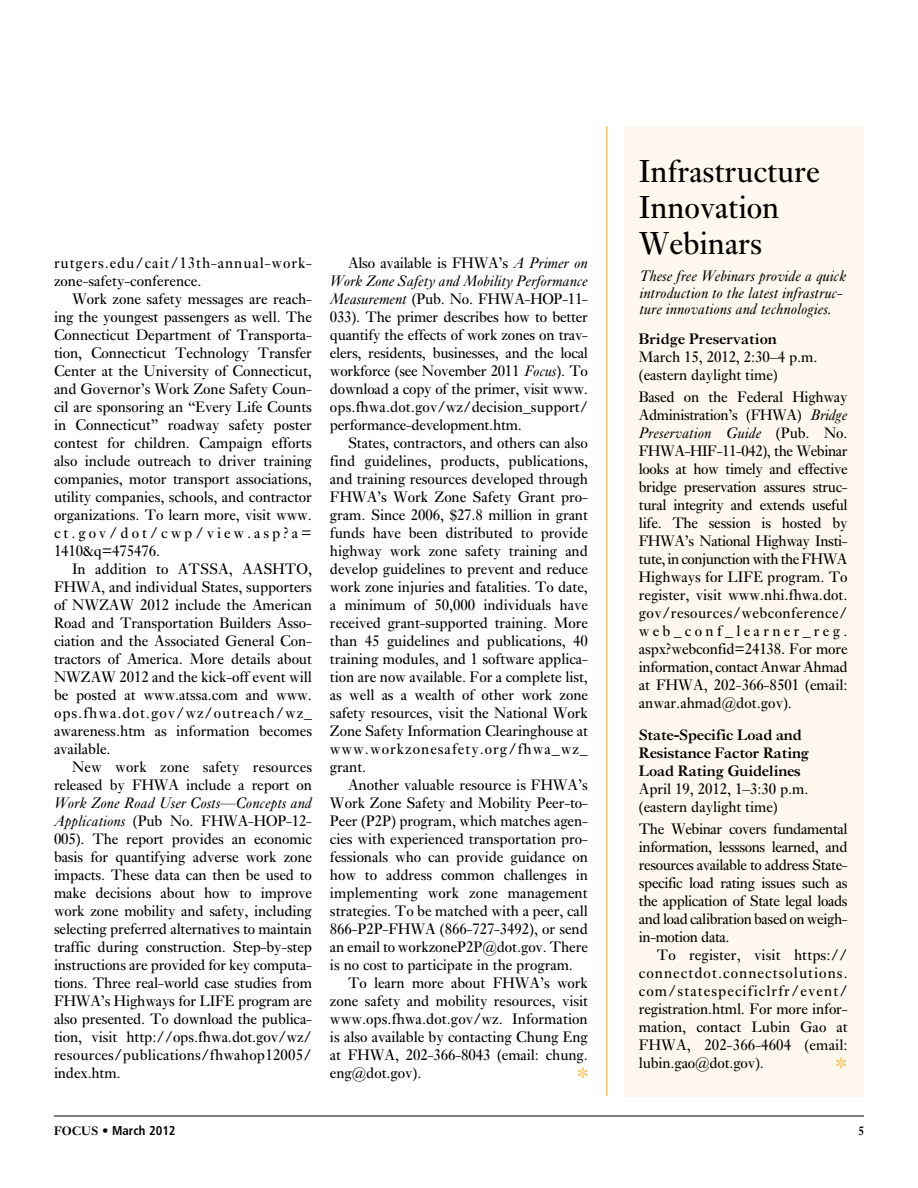
<style>
.page{position:relative;width:918px;height:1188px;background:#fff}
.page>*{position:absolute;margin:0;border:0;box-sizing:border-box;transform-origin:0 0}
.t1{font:33px/36px "Ehrhardt";letter-spacing:-.005em;color:#000}
.t2{font:15.75px/18px "Ehrhardt";letter-spacing:-.005em;color:#000;text-align:justify}
.t3{font:italic 15.75px/16.5px "Ehrhardt";letter-spacing:-.01em;color:#000}
.t4{font:600 15.75px/18px "Ehrhardt";letter-spacing:-.015em;color:#000}
.t5{font:15.75px/18px "Ehrhardt";letter-spacing:.06em;color:#000}
.t6{font:700 condensed 12.75px "Frutiger";color:#000}
.t7{font:600 12.75px "Ehrhardt";color:#000}
.s1{font-style:italic}
.s2{font-family:"Ehrhardt";font-weight:600;font-stretch:normal}
</style>
<div class="page">
<hr style="left:54px;top:1116px;width:810px;height:1px;background:#000">
<hr style="left:606px;top:126px;width:2px;height:970px;background:#fdbe57">
<div style="left:624px;top:126px;width:240px;height:970px;background:#fff8ee"></div>
<p class="t5" style="left:54px;top:254px;width:260px">rutgers.edu/cait/13th-annual-work&shy;zone-safety-conference.</p>
<p class="t2" style="left:54px;top:290px;width:260px;text-indent:18px">Work zone safety messages are reach&shy;ing the youngest passengers as well. The Connecticut Department of Transporta&shy;tion, Connecticut Technology Transfer Center at the University of Connecticut, and Governor’s Work Zone Safety Coun&shy;cil are sponsoring an “Every Life Counts in Connecticut” roadway safety poster contest for children. Campaign efforts also include outreach to driver training companies, motor transport associations, utility companies, schools, and contractor organizations. To learn more, visit www. ct.gov/dot/cwp/view.asp?a= 1410&amp;q=475476.</p>
<p class="t2" style="left:54px;top:560px;width:260px;text-indent:18px">In addition to ATSSA, AASHTO, FHWA, and individual States, supporters of NWZAW 2012 include the American Road and Transportation Builders Asso&shy;ciation and the Associated General Con&shy;tractors of America. More details about NWZAW 2012 and the kick-off event will be posted at www.atssa.com and www. ops.fhwa.dot.gov/wz/outreach/wz_ awareness.htm as information becomes available.</p>
<p class="t2" style="left:54px;top:758px;width:260px;text-align:right">New work zone safety resources released by FHWA include a report on</p>
<p class="t2" style="left:54px;top:794px;width:260px"><span class="s1">Work Zone Road User Costs—Concepts and Applications</span> (Pub No. FHWA-HOP-12- 005). The report provides an economic basis for quantifying adverse work zone impacts. These data can then be used to make decisions about how to improve work zone mobility and safety, including selecting preferred alternatives to maintain traffic during construction. Step-by-step instructions are provided for key computa&shy;tions. Three real-world case studies from FHWA’s Highways for LIFE program are also presented. To download the publica&shy;tion, visit http://ops.fhwa.dot.gov/wz/ resources/publications/fhwahop12005/ index.htm.</p>
<p class="t2" style="left:330px;top:254px;width:260px;text-indent:18px">Also available is FHWA’s <span class="s1">A Primer on Work Zone Safety and Mobility Performance Measurement</span> (Pub. No. FHWA-HOP-11- 033). The primer describes how to better quantify the effects of work zones on trav&shy;elers, residents, businesses, and the local workforce (see November 2011 <span class="s1">Focus</span>). To download a copy of the primer, visit www. ops.fhwa.dot.gov/wz/decision_support/ performance-development.htm.</p>
<p class="t2" style="left:330px;top:434px;width:260px;text-indent:18px">States, contractors, and others can also find guidelines, products, publications, and training resources developed through FHWA’s Work Zone Safety Grant pro&shy;gram. Since 2006, $27.8 million in grant funds have been distributed to provide highway work zone safety training and develop guidelines to prevent and reduce work zone injuries and fatalities. To date, a minimum of 50,000 individuals have received grant-supported training. More than 45 guidelines and publications, 40 training modules, and 1 software applica&shy;tion are now available. For a complete list, as well as a wealth of other work zone safety resources, visit the National Work Zone Safety Information Clearinghouse at www.workzonesafety.org/fhwa_wz_ grant.</p>
<p class="t2" style="left:348px;top:776px;width:241px">Another valuable resource is FHWA’s</p>
<p class="t2" style="left:330px;top:794px;width:260px">Work Zone Safety and Mobility Peer-to-</p>
<p class="t2" style="left:330px;top:812px;width:260px">Peer (P2P) program, which matches agen-</p>
<p class="t2" style="left:330px;top:830px;width:259px">cies with experienced transportation pro-</p>
<p class="t2" style="left:330px;top:848px;width:259px">fessionals who can provide guidance on</p>
<p class="t2" style="left:330px;top:866px;width:259px">how to address common challenges in</p>
<p class="t2" style="left:330px;top:884px;width:259px">implementing work zone management</p>
<p class="t2" style="left:330px;top:902px;width:259px">strategies. To be matched with a peer, call</p>
<p class="t2" style="left:330px;top:920px;width:260px">866-P2P-FHWA (866-727-3492), or send</p>
<p class="t2" style="left:330px;top:938px;width:260px">an email to workzoneP2P@dot.gov. There</p>
<p class="t2" style="left:330px;top:956px;width:245px">is no cost to participate in the program.</p>
<p class="t2" style="left:348px;top:974px;width:241px">To learn more about FHWA’s work</p>
<p class="t2" style="left:330px;top:992px;width:260px">zone safety and mobility resources, visit</p>
<p class="t2" style="left:330px;top:1010px;width:259px">www.ops.fhwa.dot.gov/wz. Information</p>
<p class="t2" style="left:330px;top:1028px;width:260px">is also available by contacting Chung Eng</p>
<p class="t2" style="left:330px;top:1046px;width:260px">at FHWA, 202-366-8043 (email: chung.</p>
<p class="t2" style="left:330px;top:1064px;width:93px">eng@dot.gov).</p>
<h1 class="t1" style="left:639px;top:153px;width:183px">Infrastructure<br>Innovation<br>Webinars</h1>
<p class="t3" style="left:639px;top:268px;width:209px">These free Webinars provide a quick introduction to the latest infrastruc&shy;ture innovations and technologies.</p>
<p class="t4" style="left:639px;top:329px;width:140px">Bridge Preservation</p>
<p class="t2" style="left:639px;top:347px;width:180px">March 15, 2012, 2:30–4 p.m. (eastern daylight time)</p>
<p class="t2" style="left:639px;top:388px;width:210px">Based on the Federal Highway Administration’s (FHWA) <span class="s1">Bridge Preservation Guide</span> (Pub. No.<br>FHWA-HIF-11-042), the Webinar looks at how timely and effective bridge preservation assures struc&shy;tural integrity and extends useful life. The session is hosted by FHWA’s National Highway Insti&shy;tute, in conjunction with the FHWA Highways for LIFE program. To register, visit www.nhi.fhwa.dot. gov/resources/webconference/ web_conf_learner_reg. aspx?webconfid=24138. For more information, contact Anwar Ahmad at FHWA, 202-366-8501 (email: anwar.ahmad@dot.gov).</p>
<p class="t4" style="left:639px;top:725px;width:172px">State-Specific Load and<br>Resistance Factor Rating<br>Load Rating Guidelines</p>
<p class="t2" style="left:639px;top:779px;width:171px">April 19, 2012, 1–3:30 p.m. (eastern daylight time)</p>
<p class="t2" style="left:639px;top:820px;width:210px">The Webinar covers fundamental information, lesssons learned, and resources available to address State&shy;specific load rating issues such as the application of State legal loads and load calibration based on weigh&shy;in-motion data.</p>
<p class="t2" style="left:639px;top:946px;width:210px;text-indent:18px">To register, visit https:// connectdot.connectsolutions. com/statespecificlrfr/event/ registration.html. For more infor&shy;mation, contact Lubin Gao at FHWA, 202-366-4604 (email: lubin.gao@dot.gov).</p>
<p class="t6" style="left:54px;top:1123px;width:123px"><span class="s2">Focus</span> • March 2012</p>
<p class="t7" style="left:858px;top:1123px;width:7px">5</p>
</div>
